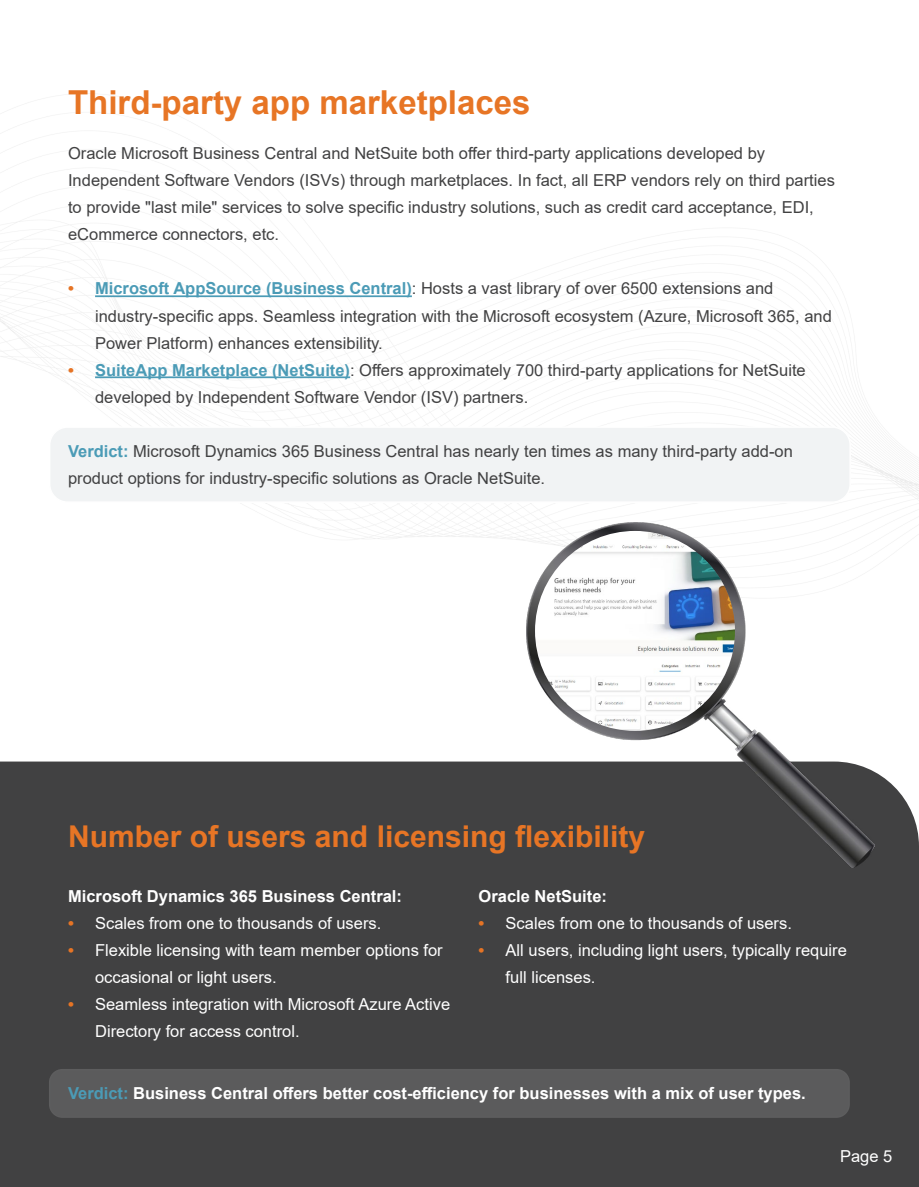
<style>
.page{position:relative;width:919px;height:1187px;background:#fff}
.page>*{position:absolute;margin:0;border:0;box-sizing:border-box;transform-origin:0 0}
.t1{font:700 33px "Arial";color:#e77525}
.t2{font:700 30px "Arial";color:#e77525}
.t3{font:16.5px/27px "Arial";color:#414142}
.t4{font:16.5px/27px "Arial";color:#fff}
.t5{font:700 16.5px "Arial";color:#fff}
.s1{font-weight:700;color:#e67425}
.s2{font-weight:700;color:#4b9bb6}
.s3{color:#4b9bb6}
</style>
<div class="page">
<div style="left:50px;top:427px;width:800px;height:75px;background:#f1f3f4;border-radius:18px"></div>
<div style="left:49px;top:426px;width:801px;height:77px;border:2px solid #fff;border-radius:18px"></div>
<hr style="left:95px;top:295px;width:317px;height:2px;background:#4b9bb6">
<hr style="left:95px;top:376px;width:255px;height:2px;background:#4b9bb6">
<div style="left:0;top:761px;width:918px;height:425px;background:#414142"></div>
<div style="left:50px;top:1069px;width:799px;height:47px;background:#5b5b5c;border-radius:13px"></div>
<div style="left:49px;top:1068px;width:800px;height:49px;border:2px solid #fff;border-radius:13px"></div>
<img style="left:526px;top:522px;width:348px;height:345px">
<img style="left:535px;top:531px;width:200px;height:199px;border-radius:100px">
<h1 class="t1" style="left:68px;top:80px;width:464px">Third-party app marketplaces</h1>
<p class="t3" style="left:68px;top:140px;width:768px">Oracle Microsoft Business Central and NetSuite both offer third-party applications developed by Independent Software Vendors (ISVs) through marketplaces. In fact, all ERP vendors rely on third parties to provide "last mile" services to solve specific industry solutions, such as credit card acceptance, EDI, eCommerce connectors, etc.</p>
<p class="t3" style="left:95px;top:275px;width:738px;text-indent:-27px"><span class="s1">•</span> <span class="s2">Microsoft AppSource (Business Central)</span>: Hosts a vast library of over 6500 extensions and industry-specific apps. Seamless integration with the Microsoft ecosystem (Azure, Microsoft 365, and<br>Power Platform) enhances extensibility.</p>
<p class="t3" style="left:95px;top:356px;width:712px;text-indent:-27px"><span class="s1">•</span> <span class="s2">SuiteApp Marketplace (NetSuite)</span>: Offers approximately 700 third-party applications for NetSuite developed by Independent Software Vendor (ISV) partners.</p>
<p class="t3" style="left:68px;top:437px;width:726px"><span class="s2">Verdict:</span> Microsoft Dynamics 365 Business Central has nearly ten times as many third-party add-on product options for industry-specific solutions as Oracle NetSuite.</p>
<h2 class="t2" style="left:68px;top:815px;width:578px">Number of users and licensing flexibility</h2>
<p class="t5" style="left:68px;top:884px;width:335px">Microsoft Dynamics 365 Business Central:</p>
<p class="t4" style="left:68px;top:909px;width:315px"><span class="s1">•</span> Scales from one to thousands of users.</p>
<p class="t4" style="left:95px;top:936px;width:349px;text-indent:-27px"><span class="s1">•</span> Flexible licensing with team member options for occasional or light users.</p>
<p class="t4" style="left:95px;top:990px;width:356px;text-indent:-27px"><span class="s1">•</span> Seamless integration with Microsoft Azure Active<br>Directory for access control.</p>
<p class="t5" style="left:478px;top:884px;width:130px">Oracle NetSuite:</p>
<p class="t4" style="left:478px;top:909px;width:315px"><span class="s1">•</span> Scales from one to thousands of users.</p>
<p class="t4" style="left:505px;top:936px;width:343px;text-indent:-27px"><span class="s1">•</span> All users, including light users, typically require full licenses.</p>
<p class="t5" style="left:68px;top:1081px;width:739px"><span class="s3">Verdict:</span> Business Central offers better cost-efficiency for businesses with a mix of user types.</p>
<p class="t4" style="left:840px;top:1142px;width:54px">Page 5</p>
</div>
